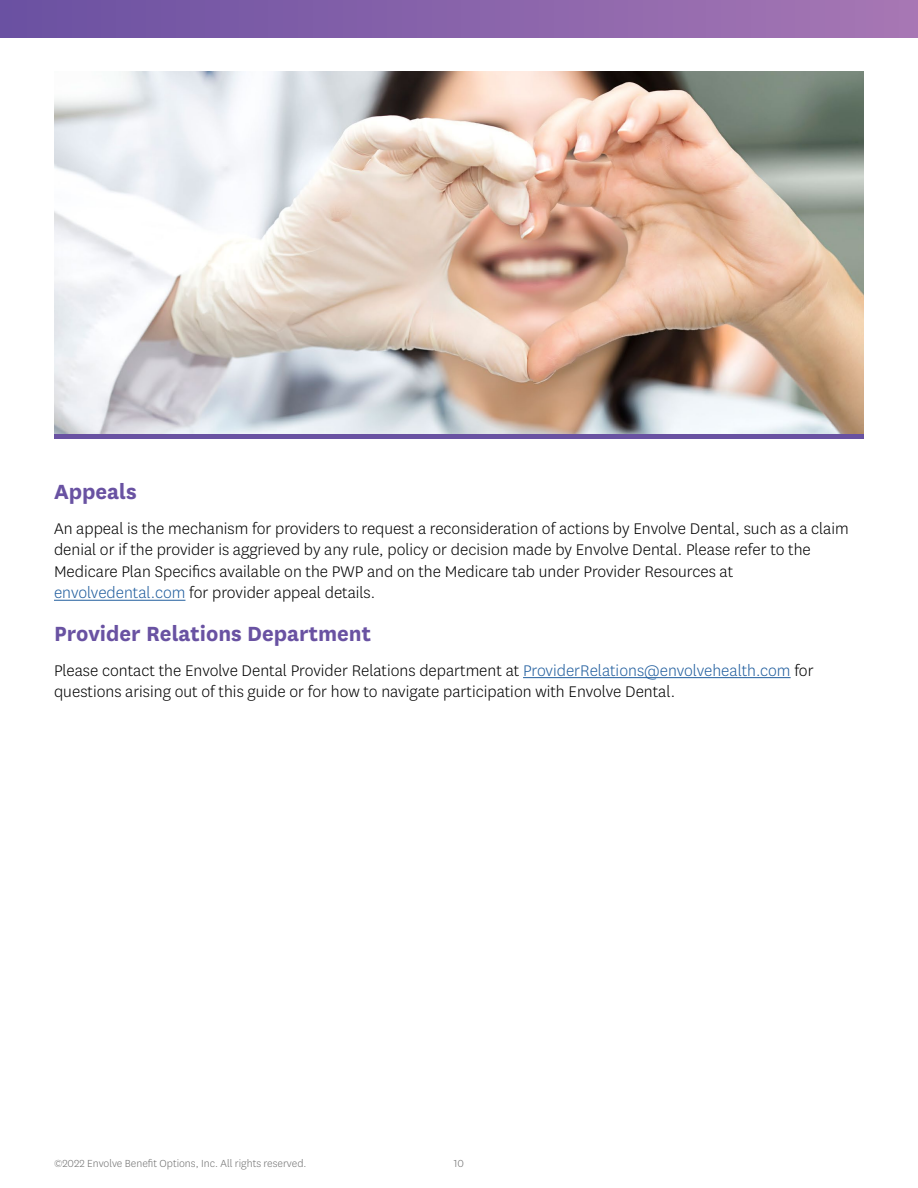
<style>
.page{position:relative;width:918px;height:1188px;background:#fff}
.page>*{position:absolute;margin:0;border:0;box-sizing:border-box;transform-origin:0 0}
.t1{font:700 24px "Centene Sans";color:#6952a2}
.t2{font:300 18px/21.6px "Centene Sans";color:#000}
.t3{font:300 12px "Centene Sans";color:#727272}
.s1{color:#215e9e}
</style>
<div class="page">
<hr style="left:54px;top:600px;width:131px;height:1px;background:#215e9e">
<hr style="left:523px;top:677px;width:268px;height:1px;background:#215e9e">
<div style="left:0;top:0;width:918px;height:38px;background:linear-gradient(to right,#6a50a1,#a777b4)"></div>
<div style="left:54px;top:433px;width:810px;height:5px;background:#6952a2"></div>
<img style="left:54px;top:71px;width:810px;height:362px">
<h2 class="t1" style="left:54px;top:474px;width:84px">Appeals</h2>
<p class="t2" style="left:54px;top:517px;width:796px">An appeal is the mechanism for providers to request a reconsideration of actions by Envolve Dental, such as a claim denial or if the provider is aggrieved by any rule, policy or decision made by Envolve Dental. Please refer to the Medicare Plan Specifics available on the PWP and on the Medicare tab under Provider Resources at <span class="s1">envolvedental.com</span> for provider appeal details.</p>
<h2 class="t1" style="left:54px;top:616px;width:318px">Provider Relations Department</h2>
<p class="t2" style="left:54px;top:659px;width:761px">Please contact the Envolve Dental Provider Relations department at <span class="s1">ProviderRelations@envolvehealth.com</span> for questions arising out of this guide or for how to navigate participation with Envolve Dental.</p>
<p class="t3" style="left:54px;top:1156px;width:254px">©2022 Envolve Benefit Options, Inc. All rights reserved.</p>
<p class="t3" style="left:454px;top:1156px;width:12px">10</p>
</div>
